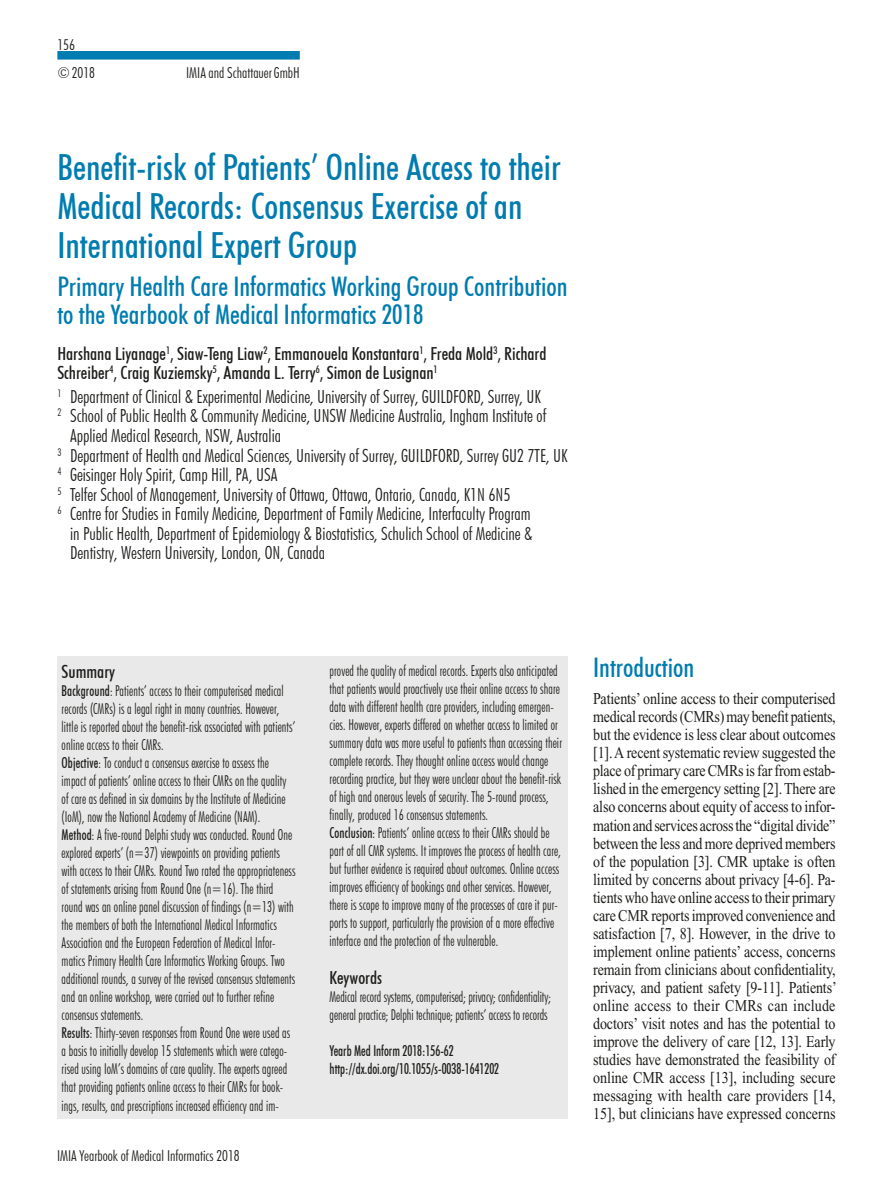
<style>
.page{position:relative;width:893px;height:1191px;background:#fff}
.page>*{position:absolute;margin:0;border:0;box-sizing:border-box;transform-origin:0 0}
.t1{font:500 condensed 36px/39px "Futura BT";color:#007cb0}
.t2{font:500 condensed 27px/28.5px "Futura BT";color:#007cb0}
.t3{font:300 condensed 18px "Futura BT";color:#1d1d1b}
.t4{font:500 condensed 18px/19.5px "Futura BT";color:#1d1d1b}
.t5{font:16.5px/18px "Times";color:#1d1d1b;text-align:justify;scale:.85 1}
.t6{font:300 condensed 15px/18px "Futura BT";letter-spacing:.01em;color:#1d1d1b;scale:.85 1}
.t7{font:300 condensed 15px "Futura BT";letter-spacing:.01em;color:#1d1d1b}
.t8{font:500 condensed 15px/18px "Futura BT";color:#1d1d1b;scale:.85 1}
.s1{font-weight:500}
</style>
<div class="page">
<div style="left:57px;top:51px;width:243px;height:9px;background:#007cb0"></div>
<div style="left:57px;top:656px;width:511px;height:462px;background:#e9e9e9"></div>
<p class="t7" style="left:57px;top:35px;width:19px">156</p>
<p class="t7" style="left:57px;top:63px;width:39px">©2018</p>
<p class="t7" style="left:186px;top:63px;width:115px">IMIA and SchattauerGmbH</p>
<h1 class="t1" style="left:57px;top:148px;width:505px">Benefit-risk of Patients’ Online Access to their<br>Medical Records: Consensus Exercise of an<br>International Expert Group</h1>
<h2 class="t2" style="left:57px;top:271px;width:512px">Primary Health Care Informatics Working Group Contribution to the Yearbook of Medical Informatics 2018</h2>
<p class="t4" style="left:57px;top:343px;width:491px">Harshana Liyanage<sup>1</sup>, Siaw-Teng Liaw<sup>2</sup>, Emmanouela Konstantara<sup>1</sup>, Freda Mold<sup>3</sup>, Richard<br>Schreiber<sup>4</sup>, Craig Kuziemsky<sup>5</sup>, Amanda L. Terry<sup>6</sup>, Simon de Lusignan<sup>1</sup></p>
<p class="t3" style="left:57px;top:386px;width:485px"><sup>1</sup> Department of Clinical &amp; Experimental Medicine, University of Surrey, GUILDFORD, Surrey, UK</p>
<p class="t3" style="left:57px;top:405px;width:490px"><sup>2</sup> School of Public Health &amp; Community Medicine, UNSW Medicine Australia, Ingham Institute of</p>
<p class="t3" style="left:70px;top:424px;width:213px">Applied Medical Research, NSW, Australia</p>
<p class="t3" style="left:57px;top:444px;width:512px"><sup>3</sup> Department of Health and Medical Sciences, University of Surrey, GUILDFORD, Surrey GU2 7TE, UK</p>
<p class="t3" style="left:57px;top:464px;width:221px"><sup>4</sup> Geisinger Holy Spirit, Camp Hill, PA, USA</p>
<p class="t3" style="left:57px;top:483px;width:454px"><sup>5</sup> Telfer School of Management, University of Ottawa, Ottawa, Ontario, Canada, K1N 6N5</p>
<p class="t3" style="left:57px;top:503px;width:475px"><sup>6</sup> Centre for Studies in Family Medicine, Department of Family Medicine, Interfaculty Program</p>
<p class="t3" style="left:70px;top:522px;width:464px">in Public Health, Department of Epidemiology &amp; Biostatistics, Schulich School of Medicine &amp;</p>
<p class="t3" style="left:70px;top:541px;width:256px">Dentistry, Western University, London, ON, Canada</p>
<p class="t4" style="left:62px;top:662px;width:55px">Summary</p>
<p class="t6" style="left:62px;top:682px;width:277px"><span class="s1">Background</span>: Patients’ access to their computerised medical records (CMRs) is a legal right in many countries. However, little is reported about the benefit-risk associated with patients’ online access to their CMRs.<br><span class="s1">Objective</span>: To conduct a consensus exercise to assess the impact of patients’ online access to their CMRs on the quality of care as defined in six domains by the Institute of Medicine (IoM), now the National Academy of Medicine (NAM).<br><span class="s1">Method</span>: A five-round Delphi study was conducted. Round One explored experts’ (n=37) viewpoints on providing patients with access to their CMRs. Round Two rated the appropriateness of statements arising from Round One (n=16). The third round was an online panel discussion of findings (n=13) with the members of both the International Medical Informatics Association and the European Federation of Medical Infor&shy;matics Primary Health Care Informatics Working Groups. Two additional rounds, a survey of the revised consensus statements and an online workshop, were carried out to further refine consensus statements.<br><span class="s1">Results</span>: Thirty-seven responses from Round One were used as a basis to initially develop 15 statements which were catego&shy;rised using IoM’s domains of care quality. The experts agreed that providing patients online access to their CMRs for book&shy;ings, results, and prescriptions increased efficiency and im-</p>
<p class="t7" style="left:57px;top:1146px;width:184px">IMIA Yearbook of Medical Informatics 2018</p>
<p class="t6" style="left:330px;top:661px;width:275px">proved the quality of medical records. Experts also anticipated that patients would proactively use their online access to share data with different health care providers, including emergen&shy;cies. However, experts differed on whether access to limited or summary data was more useful to patients than accessing their complete records. They thought online access would change recording practice, but they were unclear about the benefit-risk of high and onerous levels of security. The 5-round process, finally, produced 16 consensus statements.<br><span class="s1">Conclusion</span>: Patients’ online access to their CMRs should be part of all CMR systems. It improves the process of health care, but further evidence is required about outcomes. Online access improves efficiency of bookings and other services. However, there is scope to improve many of the processes of care it pur&shy;ports to support, particularly the provision of a more effective interface and the protection of the vulnerable.</p>
<p class="t4" style="left:330px;top:967px;width:54px">Keywords</p>
<p class="t6" style="left:330px;top:987px;width:262px">Medical record systems, computerised; privacy; confidentiality; general practice; Delphi technique; patients’ access to records</p>
<p class="t8" style="left:330px;top:1041px;width:201px">Yearb Med Inform 2018:156-62 http://dx.doi.org/10.1055/s-0038-1641202</p>
<h2 class="t2" style="left:593px;top:653px;width:103px">Introduction</h2>
<p class="t5" style="left:593px;top:689px;width:288px">Patients’ online access to their computerised medical records (CMRs) may benefit patients, but the evidence is less clear about outcomes [1]. A recent systematic review suggested the place of primary care CMRs is far from estab&shy;lished in the emergency setting [2]. There are also concerns about equity of access to infor&shy;mation and services across the “digital divide” between the less and more deprived members of the population [3]. CMR uptake is often limited by concerns about privacy [4-6]. Pa&shy;tients who have online access to their primary care CMR reports improved convenience and satisfaction [7, 8]. However, in the drive to implement online patients’ access, concerns remain from clinicians about confidentiality, privacy, and patient safety [9-11]. Patients’ online access to their CMRs can include doctors’ visit notes and has the potential to improve the delivery of care [12, 13]. Early studies have demonstrated the feasibility of online CMR access [13], including secure messaging with health care providers [14, 15], but clinicians have expressed concerns</p>
</div>
